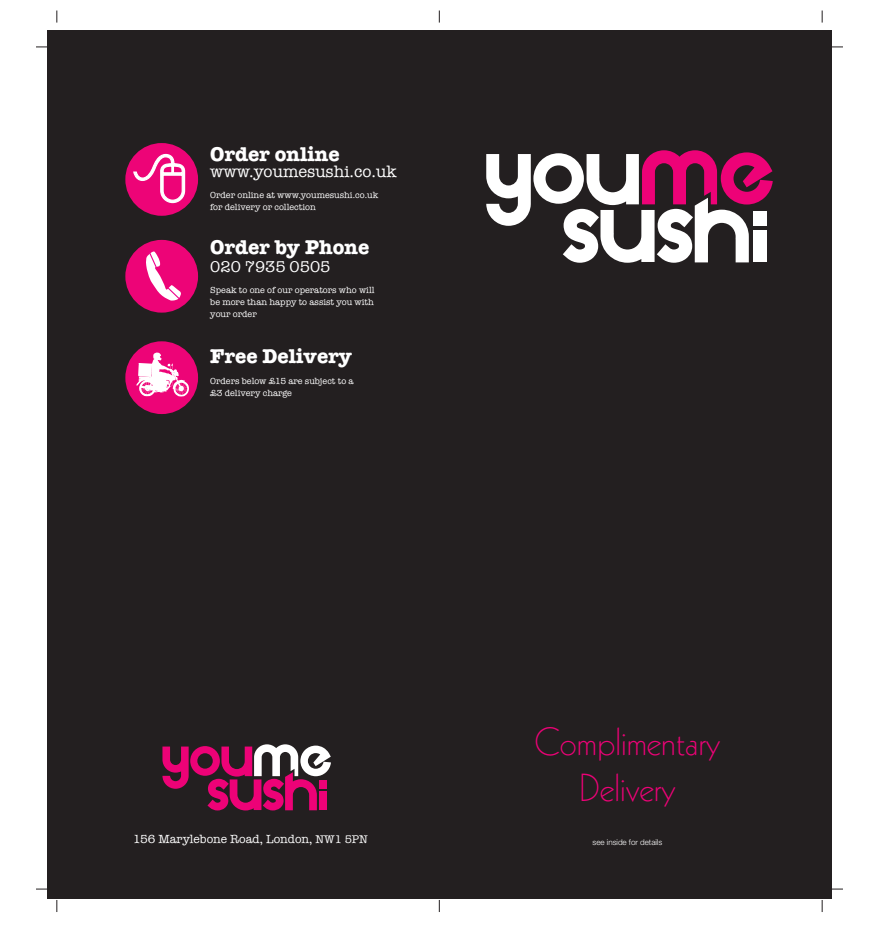
<style>
.page{position:relative;width:879px;height:936px;background:#fff}
.page>*{position:absolute;margin:0;border:0;box-sizing:border-box;transform-origin:0 0}
.t1{font:300 38px/45.6px "Kabel";color:#ed0277;text-align:center}
.t2{font:700 20.2px "American Typewriter";color:#fff}
.t3{font:16.6px "American Typewriter";color:#fff}
.t4{font:16px "American Typewriter";color:#fff}
.t5{font:12px "American Typewriter";color:#fff}
.t6{font:9px/12px "American Typewriter";color:#fff}
.t7{font:300 8px "Helvetica Neue";color:#fff}
.s1{font-size:11.3px}
</style>
<div class="page">
<div style="left:47px;top:30px;width:784px;height:868px;background:#231f20"></div>
<svg style="left:57px;top:11px;width:1px;height:12px"></svg>
<svg style="left:439px;top:11px;width:1px;height:12px"></svg>
<svg style="left:822px;top:11px;width:1px;height:12px"></svg>
<svg style="left:831px;top:888px;width:12px;height:1px"></svg>
<svg style="left:831px;top:47px;width:12px;height:1px"></svg>
<div style="left:125px;top:240px;width:73px;height:72px;background:#ed0477;border-radius:50%"></div>
<div style="left:125px;top:143px;width:73px;height:73px;background:#ed0477;border-radius:50%"></div>
<svg style="left:146px;top:251px;width:35px;height:50px"></svg>
<div style="left:125px;top:341px;width:73px;height:73px;background:#ed0477;border-radius:50%"></div>
<svg style="left:133px;top:154px;width:52px;height:49px"></svg>
<svg style="left:136px;top:352px;width:53px;height:44px"></svg>
<svg style="left:486px;top:150px;width:287px;height:113px"></svg>
<svg style="left:162px;top:744px;width:169px;height:66px"></svg>
<h2 class="t2" style="left:210px;top:143px;width:131px">Order online</h2>
<h3 class="t3" style="left:210px;top:162px;width:188px">www.youmesushi.co.uk</h3>
<p class="t6" style="left:210px;top:189px;width:170px">Order online at www.youmesushi.co.uk for delivery or collection</p>
<h2 class="t2" style="left:210px;top:235px;width:161px">Order by Phone</h2>
<h3 class="t4" style="left:210px;top:257px;width:122px">020 7935 0505</h3>
<p class="t6" style="left:210px;top:284px;width:166px;text-align:justify">Speak to one of our operators who will be more than happy to assist you with your order</p>
<h2 class="t2" style="left:210px;top:344px;width:143px">Free Delivery</h2>
<p class="t6" style="left:210px;top:374px;width:145px">Orders below £15 are subject to a £3 delivery charge</p>
<h3 class="t5" style="left:133px;top:832px;width:236px">156 Marylebone Road, London, <span class="s1">NW1 5PN</span></h3>
<h1 class="t1" style="left:534px;top:720px;width:187px">Complimentary<br>Delivery</h1>
<p class="t7" style="left:592px;top:837px;width:71px">see inside for details</p>
</div>
